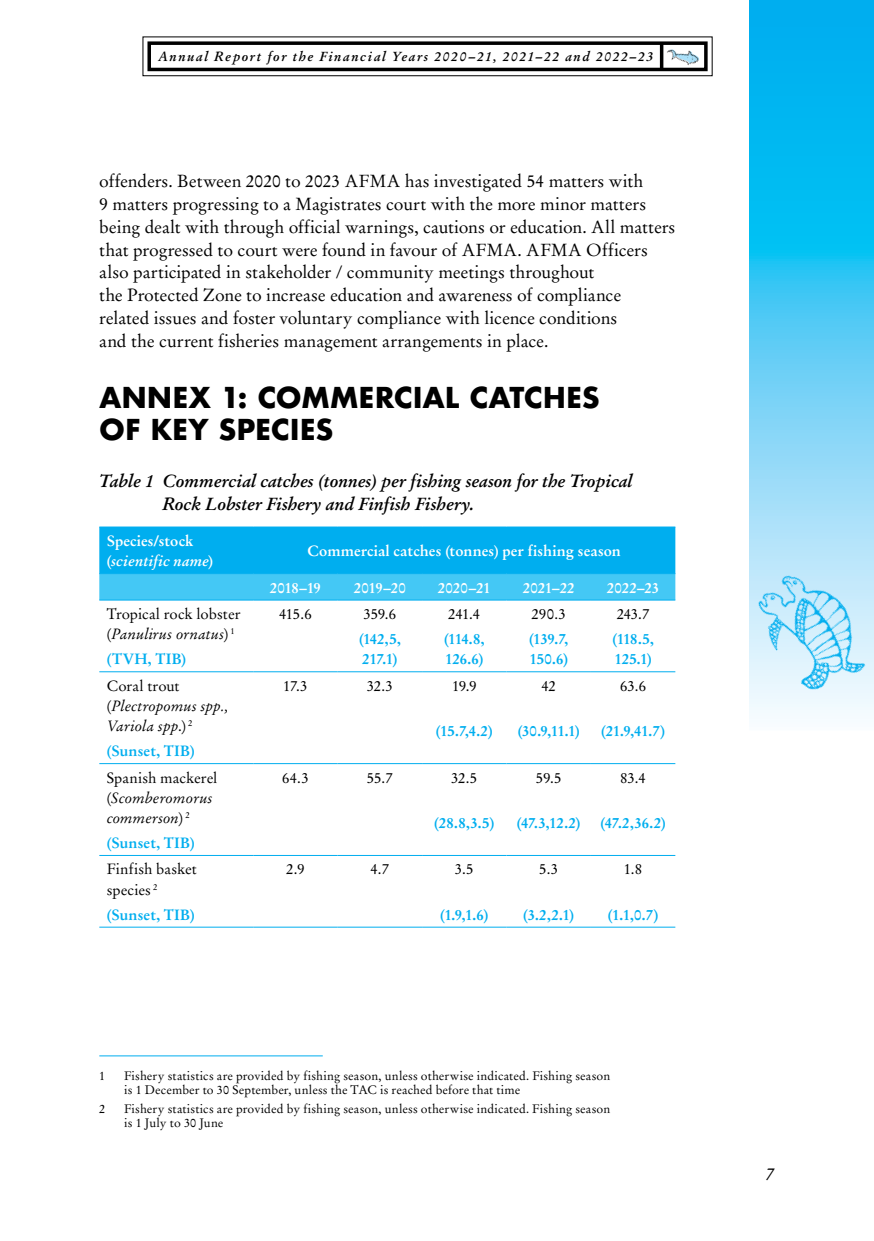
<style>
.page{position:relative;width:874px;height:1241px;background:#fff}
.page>*{position:absolute;margin:0;border:0;box-sizing:border-box;transform-origin:0 0}
.t1{font:700 28px/31.5px "Futura";letter-spacing:-.01em;color:#000}
.Body{font:17.5px/22.8px "Stempel Garamond LT Std";color:#000}
.Table_Title_-_Above_table{font:italic 700 17.5px/22.8px "Stempel Garamond LT Std";letter-spacing:-.005em;color:#000}
.t2{font:italic 17.5px "Stempel Garamond LT Std";color:#000}
.Table_text_left{font:700 14.88px/20.1px "Stempel Garamond LT Std";color:#00aeef}
.Table_text_left-2{font:14.88px/20.1px "Stempel Garamond LT Std";letter-spacing:-.005em;color:#000}
.Table_Header_left{font:700 14.88px/20.1px "Stempel Garamond LT Std";letter-spacing:.005em;color:#fff}
.Table_text_left-3{font:italic 14.88px/20.1px "Stempel Garamond LT Std";letter-spacing:.01em;color:#000}
.t3{font:italic 700 13.12px "Stempel Garamond LT Std";letter-spacing:.125em;color:#000}
.Footnote{font:12.25px/14px "Stempel Garamond LT Std";letter-spacing:.015em;color:#000}
.s1{font-style:italic}
.s2{font-style:normal}
</style>
<div class="page">
<svg style="left:749px;top:0;width:124px;height:716px;background:#46c8f4"></svg>
<svg style="left:147px;top:41px;width:561px;height:31px"></svg>
<div style="left:149px;top:43px;width:556px;height:26px;background:#fff"></div>
<div style="left:147px;top:41px;width:560px;height:30px;border:4px solid #000"></div>
<img style="left:660px;top:36px;width:43px;height:41px">
<svg style="left:659px;top:43px;width:4px;height:27px"></svg>
<svg style="left:99px;top:527px;width:576px;height:72px;background:#18b7f1"></svg>
<svg style="left:99px;top:600px;width:576px;height:165px"></svg>
<hr style="left:99px;top:671px;width:154px;height:1px;background:#00aeef">
<hr style="left:253px;top:671px;width:84px;height:1px;background:#00aeef">
<hr style="left:337px;top:671px;width:85px;height:1px;background:#00aeef">
<hr style="left:422px;top:671px;width:84px;height:1px;background:#00aeef">
<hr style="left:506px;top:671px;width:84px;height:1px;background:#00aeef">
<hr style="left:590px;top:671px;width:85px;height:1px;background:#00aeef">
<hr style="left:99px;top:763px;width:154px;height:1px;background:#00aeef">
<hr style="left:253px;top:763px;width:84px;height:1px;background:#00aeef">
<hr style="left:337px;top:763px;width:85px;height:1px;background:#00aeef">
<hr style="left:422px;top:763px;width:84px;height:1px;background:#00aeef">
<hr style="left:506px;top:763px;width:84px;height:1px;background:#00aeef">
<hr style="left:590px;top:763px;width:85px;height:1px;background:#00aeef">
<hr style="left:99px;top:855px;width:154px;height:1px;background:#00aeef">
<hr style="left:253px;top:855px;width:84px;height:1px;background:#00aeef">
<hr style="left:337px;top:855px;width:85px;height:1px;background:#00aeef">
<hr style="left:422px;top:855px;width:84px;height:1px;background:#00aeef">
<hr style="left:506px;top:855px;width:84px;height:1px;background:#00aeef">
<hr style="left:590px;top:855px;width:85px;height:1px;background:#00aeef">
<hr style="left:99px;top:926px;width:154px;height:1px;background:#00aeef">
<hr style="left:253px;top:926px;width:84px;height:1px;background:#00aeef">
<hr style="left:337px;top:926px;width:85px;height:1px;background:#00aeef">
<hr style="left:422px;top:926px;width:84px;height:1px;background:#00aeef">
<hr style="left:506px;top:926px;width:84px;height:1px;background:#00aeef">
<hr style="left:590px;top:926px;width:85px;height:1px;background:#00aeef">
<hr style="left:99px;top:526px;width:154px;height:1px;background:#00aeef">
<hr style="left:253px;top:526px;width:84px;height:1px;background:#00aeef">
<hr style="left:337px;top:526px;width:85px;height:1px;background:#00aeef">
<hr style="left:422px;top:526px;width:84px;height:1px;background:#00aeef">
<hr style="left:506px;top:526px;width:84px;height:1px;background:#00aeef">
<hr style="left:590px;top:526px;width:85px;height:1px;background:#00aeef">
<hr style="left:99px;top:573px;width:154px;height:1px;background:#00aeef">
<hr style="left:253px;top:573px;width:84px;height:1px;background:#00aeef">
<hr style="left:337px;top:573px;width:85px;height:1px;background:#00aeef">
<hr style="left:422px;top:573px;width:84px;height:1px;background:#00aeef">
<hr style="left:506px;top:573px;width:84px;height:1px;background:#00aeef">
<hr style="left:590px;top:573px;width:85px;height:1px;background:#00aeef">
<hr style="left:99px;top:599px;width:154px;height:1px;background:#00aeef">
<hr style="left:253px;top:599px;width:84px;height:1px;background:#00aeef">
<hr style="left:337px;top:599px;width:85px;height:1px;background:#00aeef">
<hr style="left:422px;top:599px;width:84px;height:1px;background:#00aeef">
<hr style="left:506px;top:599px;width:84px;height:1px;background:#00aeef">
<hr style="left:590px;top:599px;width:85px;height:1px;background:#00aeef">
<hr style="left:99px;top:1055px;width:223px;height:1px;background:#00aeef">
<img style="left:749px;top:562px;width:124px;height:137px">
<p class="t3" style="left:158px;top:49px;width:496px">Annual Report for the Financial Years 2020–21, 2021–22 and 2022–23</p>
<p class="Body" style="left:99px;top:170px;width:577px">offenders. Between 2020 to 2023 AFMA has investigated 54 matters with<br>9 matters progressing to a Magistrates court with the more minor matters being dealt with through official warnings, cautions or education. All matters that progressed to court were found in favour of AFMA. AFMA Officers also participated in stakeholder / community meetings throughout<br>the Protected Zone to increase education and awareness of compliance related issues and foster voluntary compliance with licence conditions<br>and the current fisheries management arrangements in place.</p>
<h2 class="t1" style="left:99px;top:381px;width:502px">ANNEX 1: COMMERCIAL CATCHES<br>OF KEY SPECIES</h2>
<p class="Table_Title_-_Above_table" style="left:162px;top:469px;width:471px;text-indent:-63px">Table 1 Commercial catches (tonnes) per fishing season for the Tropical<br>Rock Lobster Fishery and Finfish Fishery.</p>
<p class="Table_Header_left" style="left:107px;top:530px;width:108px">Species/stock (<span class="s1">scientific name</span>)</p>
<p class="Table_Header_left" style="left:307px;top:541px;width:315px">Commercial catches (tonnes) per fishing season</p>
<p class="Table_Header_left" style="left:270px;top:577px;width:53px">2018–19</p>
<p class="Table_Header_left" style="left:354px;top:577px;width:53px">2019–20</p>
<p class="Table_Header_left" style="left:437px;top:577px;width:54px">2020–21</p>
<p class="Table_Header_left" style="left:522px;top:577px;width:53px">2021–22</p>
<p class="Table_Header_left" style="left:606px;top:577px;width:54px">2022–23</p>
<p class="Table_text_left-2" style="left:107px;top:604px;width:135px">Tropical rock lobster (<span class="s1">Panulirus ornatus</span>) <sup>1</sup></p>
<p class="Table_text_left" style="left:107px;top:649px;width:81px">(TVH, TIB)</p>
<p class="Table_text_left-2" style="left:279px;top:604px;width:34px">415.6</p>
<p class="Table_text_left-2" style="left:363px;top:604px;width:34px">359.6</p>
<p class="Table_text_left" style="left:359px;top:629px;width:43px">(142,5,<br>217.1)</p>
<p class="Table_text_left-2" style="left:448px;top:604px;width:34px">241.4</p>
<p class="Table_text_left" style="left:444px;top:629px;width:42px">(114.8,<br>126.6)</p>
<p class="Table_text_left-2" style="left:531px;top:604px;width:36px">290.3</p>
<p class="Table_text_left" style="left:529px;top:629px;width:41px">(139.7,<br>150.6)</p>
<p class="Table_text_left-2" style="left:616px;top:604px;width:34px">243.7</p>
<p class="Table_text_left" style="left:612px;top:629px;width:43px">(118.5,<br>125.1)</p>
<p class="Table_text_left-3" style="left:107px;top:675px;width:123px"><span class="s2">Coral trout (</span>Plectropomus spp.,<br>Variola spp<span class="s2">.)</span> <sup>2</sup></p>
<p class="Table_text_left" style="left:107px;top:740px;width:89px">(Sunset, TIB)</p>
<p class="Table_text_left-3" style="left:107px;top:767px;width:112px"><span class="s2">Spanish mackerel (</span>Scomberomorus commerson<span class="s2">)</span> <sup>2</sup></p>
<p class="Table_text_left" style="left:107px;top:832px;width:89px">(Sunset, TIB)</p>
<p class="Table_text_left-2" style="left:107px;top:859px;width:92px">Finfish basket species <sup>2</sup></p>
<p class="Table_text_left" style="left:107px;top:904px;width:89px">(Sunset, TIB)</p>
<p class="Table_text_left-2" style="left:283px;top:675px;width:26px">17.3</p>
<p class="Table_text_left-2" style="left:366px;top:675px;width:28px">32.3</p>
<p class="Table_text_left-2" style="left:452px;top:675px;width:26px">19.9</p>
<p class="Table_text_left" style="left:436px;top:720px;width:58px">(15.7,4.2)</p>
<p class="Table_text_left-2" style="left:282px;top:767px;width:28px">64.3</p>
<p class="Table_text_left-2" style="left:366px;top:767px;width:28px">55.7</p>
<p class="Table_text_left-2" style="left:451px;top:767px;width:28px">32.5</p>
<p class="Table_text_left" style="left:434px;top:812px;width:61px">(28.8,3.5)</p>
<p class="Table_text_left-2" style="left:286px;top:859px;width:20px">2.9</p>
<p class="Table_text_left-2" style="left:370px;top:859px;width:20px">4.7</p>
<p class="Table_text_left-2" style="left:454px;top:859px;width:20px">3.5</p>
<p class="Table_text_left" style="left:440px;top:904px;width:50px">(1.9,1.6)</p>
<p class="Table_text_left-2" style="left:541px;top:675px;width:16px">42</p>
<p class="Table_text_left" style="left:517px;top:720px;width:63px">(30.9,11.1)</p>
<p class="Table_text_left-2" style="left:535px;top:767px;width:27px">59.5</p>
<p class="Table_text_left" style="left:516px;top:812px;width:65px">(47.3,12.2)</p>
<p class="Table_text_left-2" style="left:539px;top:859px;width:20px">5.3</p>
<p class="Table_text_left" style="left:523px;top:904px;width:52px">(3.2,2.1)</p>
<p class="Table_text_left-2" style="left:619px;top:675px;width:28px">63.6</p>
<p class="Table_text_left" style="left:601px;top:720px;width:65px">(21.9,41.7)</p>
<p class="Table_text_left-2" style="left:620px;top:767px;width:27px">83.4</p>
<p class="Table_text_left" style="left:600px;top:812px;width:67px">(47.2,36.2)</p>
<p class="Table_text_left-2" style="left:623px;top:859px;width:20px">1.8</p>
<p class="Table_text_left" style="left:607px;top:904px;width:52px">(1.1,0.7)</p>
<p class="Footnote" style="left:99px;top:1068px;width:8px">1</p>
<p class="Footnote" style="left:124px;top:1068px;width:487px">Fishery statistics are provided by fishing season, unless otherwise indicated. Fishing season is 1 December to 30 September, unless the TAC is reached before that time</p>
<p class="Footnote" style="left:99px;top:1101px;width:8px">2</p>
<p class="Footnote" style="left:124px;top:1101px;width:487px">Fishery statistics are provided by fishing season, unless otherwise indicated. Fishing season is 1 July to 30 June</p>
<p class="t2" style="left:765px;top:1163px;width:10px">7</p>
</div>
